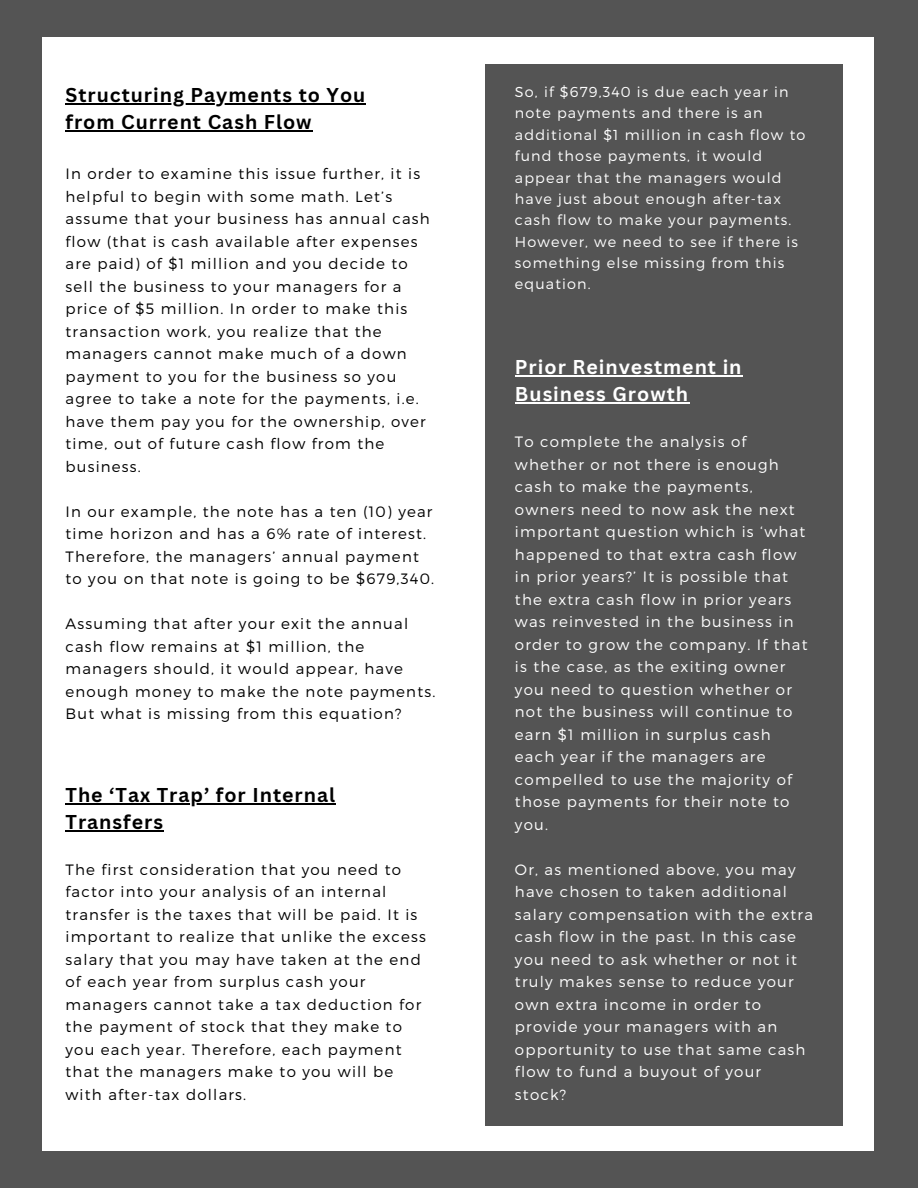
<style>
.page{position:relative;width:918px;height:1188px;background:#545454}
.page>*{position:absolute;margin:0;border:0;box-sizing:border-box;transform-origin:0 0}
.t1{font:700 19.5px/27px "Canva Sans";letter-spacing:.05em;color:#000}
.t2{font:700 19.5px/27px "Canva Sans";letter-spacing:.05em;color:#fff}
.t3{font:300 15px/22.5px "Montserrat";letter-spacing:.08em;color:#000}
.t4{font:300 15px/22.5px "Montserrat";letter-spacing:.08em;color:#fff}
.t5{font:300 14.4px/21.3px "Montserrat";letter-spacing:.08em;color:#fff}
</style>
<div class="page">
<div style="left:43px;top:37px;width:830px;height:1114px;background:#fff"></div>
<div style="left:485px;top:64px;width:358px;height:1061px;background:#545454"></div>
<hr style="left:66px;top:103px;width:300px;height:1px;background:#000">
<hr style="left:66px;top:130px;width:247px;height:1px;background:#000">
<hr style="left:66px;top:803px;width:270px;height:1px;background:#000">
<hr style="left:66px;top:830px;width:98px;height:1px;background:#000">
<hr style="left:515px;top:375px;width:228px;height:1px;background:#fff">
<hr style="left:515px;top:402px;width:174px;height:1px;background:#fff">
<h1 class="t1" style="left:66px;top:81px;width:301px">Structuring Payments to You from Current Cash Flow</h1>
<p class="t3" style="left:66px;top:162px;width:366px">In order to examine this issue further, it is helpful to begin with some math. Let’s assume that your business has annual cash flow (that is cash available after expenses are paid) of $1 million and you decide to sell the business to your managers for a price of $5 million. In order to make this transaction work, you realize that the managers cannot make much of a down payment to you for the business so you agree to take a note for the payments, i.e. have them pay you for the ownership, over time, out of future cash flow from the business.</p>
<h1 class="t3" style="left:66px;top:499px;width:370px">In our example, the note has a ten (10) year time horizon and has a 6% rate of interest.<br>Therefore, the managers’ annual payment to you on that note is going to be $679,340.</h1>
<p class="t3" style="left:66px;top:612px;width:371px">Assuming that after your exit the annual cash flow remains at $1 million, the managers should, it would appear, have enough money to make the note payments.<br>But what is missing from this equation?</p>
<p class="t1" style="left:66px;top:781px;width:271px">The ‘Tax Trap’ for Internal<br>Transfers</p>
<p class="t3" style="left:66px;top:857px;width:362px">The first consideration that you need to factor into your analysis of an internal transfer is the taxes that will be paid. It is important to realize that unlike the excess salary that you may have taken at the end of each year from surplus cash your managers cannot take a tax deduction for the payment of stock that they make to you each year. Therefore, each payment that the managers make to you will be with after-tax dollars.</p>
<p class="t5" style="left:515px;top:81px;width:292px">So, if $679,340 is due each year in note payments and there is an additional $1 million in cash flow to fund those payments, it would appear that the managers would have just about enough after-tax cash flow to make your payments.<br>However, we need to see if there is something else missing from this equation.</p>
<p class="t2" style="left:515px;top:353px;width:228px">Prior Reinvestment in<br>Business Growth</p>
<h1 class="t4" style="left:515px;top:430px;width:294px">To complete the analysis of whether or not there is enough cash to make the payments, owners need to now ask the next important question which is ‘what happened to that extra cash flow in prior years?’ It is possible that the extra cash flow in prior years was reinvested in the business in order to grow the company. If that is the case, as the exiting owner you need to question whether or not the business will continue to earn $1 million in surplus cash each year if the managers are compelled to use the majority of those payments for their note to you.</h1>
<p class="t4" style="left:515px;top:857px;width:300px">Or, as mentioned above, you may have chosen to taken additional salary compensation with the extra cash flow in the past. In this case you need to ask whether or not it truly makes sense to reduce your own extra income in order to provide your managers with an opportunity to use that same cash flow to fund a buyout of your stock?</p>
</div>
